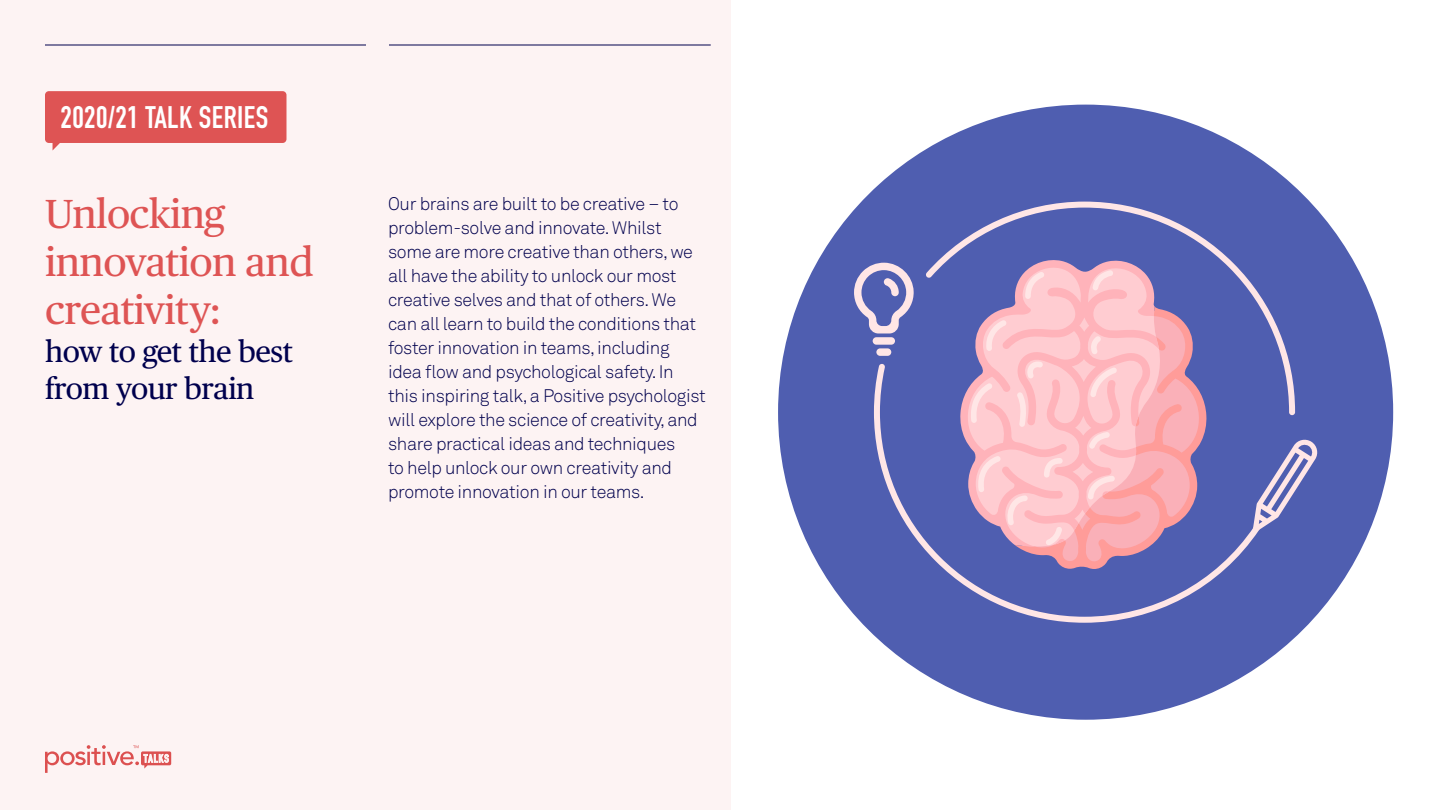
<style>
.page{position:relative;width:1440px;height:810px;background:#fff}
.page>*{position:absolute;margin:0;border:0;box-sizing:border-box;transform-origin:0 0}
.t1{font:40.5px/48px "Publico Text";letter-spacing:-.015em;color:#de5454}
.t2{font:700 30.75px "DIN Condensed";letter-spacing:.015em;color:#fff}
.t3{font:30px/37.5px "Publico Text";letter-spacing:-.015em;color:#00004d}
.t4{font:300 18px/24px "Akkurat";letter-spacing:-.02em;color:#00004d}
</style>
<div class="page">
<div style="left:0;top:0;width:731px;height:810px;background:#fdf3f3"></div>
<hr style="left:45px;top:45px;width:321px;height:1px;background:#00004d">
<hr style="left:389px;top:45px;width:322px;height:1px;background:#00004d">
<div style="left:778px;top:105px;width:615px;height:615px;background:#4f5eb0;border-radius:50%"></div>
<svg style="left:1260px;top:439px;width:58px;height:90px"></svg>
<svg style="left:854px;top:263px;width:60px;height:70px"></svg>
<div style="left:873px;top:337px;width:22px;height:8px;background:#ffe6e6;border-radius:4px"></div>
<div style="left:876px;top:348px;width:15px;height:8px;background:#ffe6e6;border-radius:4px"></div>
<svg style="left:926px;top:202px;width:369px;height:213px"></svg>
<svg style="left:874px;top:364px;width:386px;height:259px"></svg>
<svg style="left:45px;top:91px;width:241px;height:60px;background:#e26969"></svg>
<h2 class="t2" style="left:60px;top:96px;width:209px">2020/21 TALK SERIES</h2>
<h1 class="t1" style="left:45px;top:188px;width:270px">Unlocking innovation and creativity:</h1>
<h3 class="t3" style="left:45px;top:331px;width:250px">how to get the best from your brain</h3>
<p class="t4" style="left:388px;top:192px;width:319px">Our brains are built to be creative – to problem-solve and innovate. Whilst some are more creative than others, we all have the ability to unlock our most creative selves and that of others. We can all learn to build the conditions that foster innovation in teams, including idea flow and psychological safety. In this inspiring talk, a Positive psychologist will explore the science of creativity, and share practical ideas and techniques<br>to help unlock our own creativity and promote innovation in our teams.</p>
</div>
